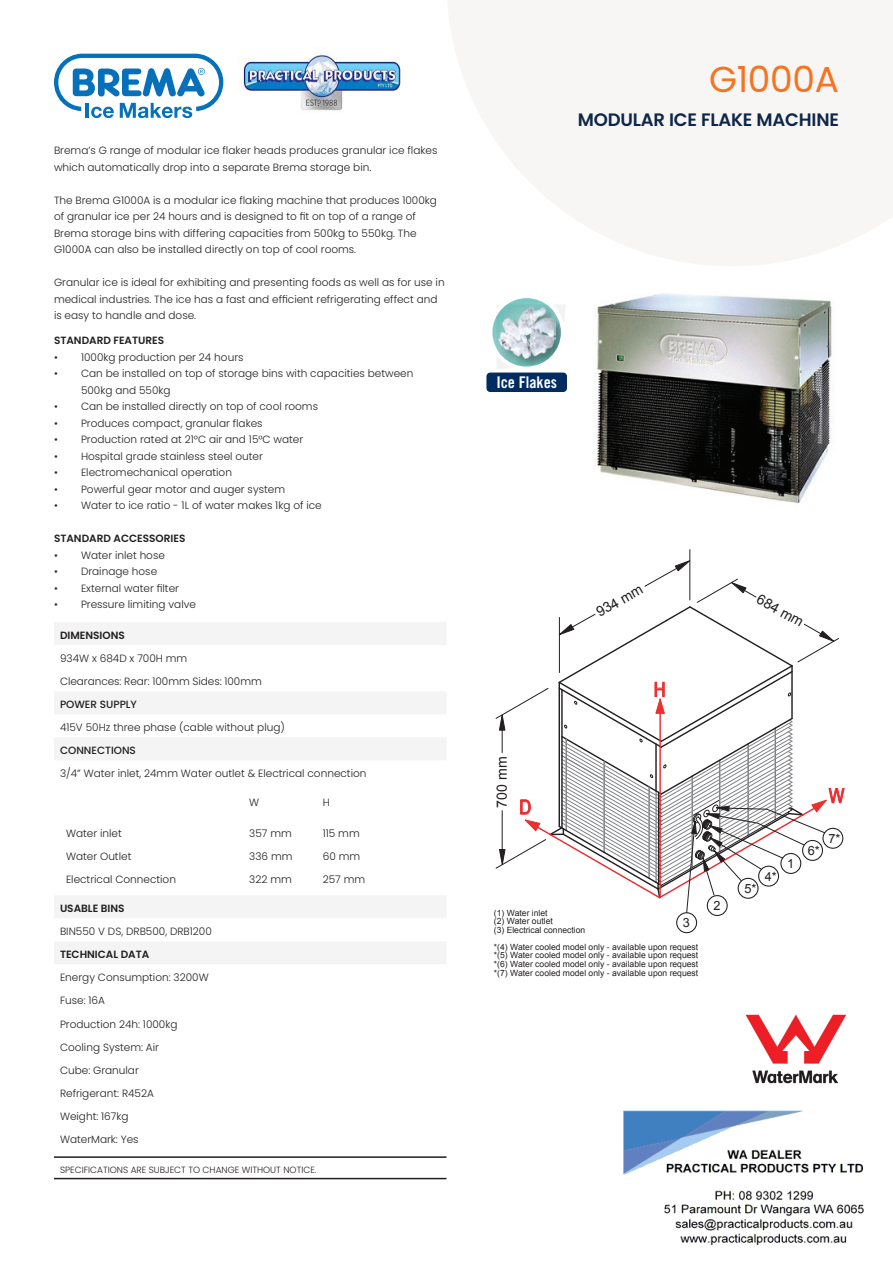
<style>
.page{position:relative;width:893px;height:1263px;background:#fff}
.page>*{position:absolute;margin:0;border:0;box-sizing:border-box;transform-origin:0 0}
.t1{font:36px "Poppins";letter-spacing:-.01em;color:#f47421}
.t2{font:19.95px "Arial Narrow";color:#ec2a2d}
.t3{font:600 18px "Poppins";letter-spacing:-.01em;color:#0e2749}
.t4{font:16.05px "Trade Gothic LT Std Bd Cn 20";color:#fff}
.t5{font:14.1px "Arial";color:#231f20}
.t6{font:12.75px "Arial";color:#231f20}
.t7{font:300 10.5px/23.1px "Poppins";color:#231f20}
.t8{font:600 10.5px "Poppins";color:#231f20}
.t9{font:500 10.5px "Poppins";color:#231f20}
.t10{font:300 9px "Poppins";color:#231f20}
.t11{font:8.55px/8.6px "Arial";color:#231f20}
</style>
<div class="page">
<svg style="left:448px;top:0;width:445px;height:266px;fill:#f7f6f4"></svg>
<svg style="left:54px;top:54px;width:169px;height:64px"></svg>
<svg style="left:54px;top:622px;width:392px;height:296px"></svg>
<div style="left:54px;top:942px;width:392px;height:22px;background:#f3f4f3"></div>
<hr style="left:54px;top:1156px;width:392px;height:2px;background:#231f20">
<hr style="left:54px;top:1178px;width:392px;height:1px;background:#231f20">
<svg style="left:60px;top:789px;width:346px;height:100px"></svg>
<hr style="left:690px;top:550px;width:1px;height:50px;background:#231f20">
<div style="left:707px;top:895px;width:21px;height:21px;border:1px solid #231f20;border-radius:50%"></div>
<div style="left:676px;top:912px;width:21px;height:21px;border:1px solid #231f20;border-radius:50%"></div>
<svg style="left:496px;top:560px;width:349px;height:353px"></svg>
<img style="left:596px;top:293px;width:237px;height:210px">
<svg style="left:488px;top:299px;width:77px;height:74px"></svg>
<svg style="left:496px;top:304px;width:70px;height:66px"></svg>
<img style="left:498px;top:306px;width:57px;height:53px">
<div style="left:488px;top:294px;width:77px;height:77px;border:4px solid #fff;border-radius:50%"></div>
<div style="left:486px;top:373px;width:81px;height:19px;background:#002c62;border-radius:4px"></div>
<img style="left:745px;top:1014px;width:101px;height:70px">
<img style="left:623px;top:1110px;width:241px;height:136px">
<img style="left:238px;top:51px;width:163px;height:60px">
<p class="t7" style="left:54px;top:142px;width:385px;line-height:16.5px">Brema’s G range of modular ice flaker heads produces granular ice flakes which automatically drop into a separate Brema storage bin.</p>
<p class="t7" style="left:54px;top:192px;width:385px;line-height:16.5px">The Brema G1000A is a modular ice flaking machine that produces 1000kg of granular ice per 24 hours and is designed to fit on top of a range of Brema storage bins with differing capacities from 500kg to 550kg. The G1000A can also be installed directly on top of cool rooms.</p>
<p class="t7" style="left:54px;top:274px;width:392px;line-height:16.5px">Granular ice is ideal for exhibiting and presenting foods as well as for use in medical industries. The ice has a fast and efficient refrigerating effect and is easy to handle and dose.</p>
<p class="t8" style="left:54px;top:334px;width:112px">STANDARD FEATURES</p>
<p class="t7" style="left:54px;top:346px;width:191px">• 1000kg production per 24 hours</p>
<p class="t7" style="left:81px;top:365px;width:334px;line-height:16.5px;text-indent:-27px">• Can be installed on top of storage bins with capacities between<br>500kg and 550kg</p>
<p class="t7" style="left:54px;top:395px;width:266px">• Can be installed directly on top of cool rooms</p>
<p class="t7" style="left:54px;top:412px;width:210px">• Produces compact, granular flakes</p>
<p class="t7" style="left:54px;top:428px;width:251px">• Production rated at 21°C air and 15°C water</p>
<p class="t7" style="left:54px;top:444px;width:210px">• Hospital grade stainless steel outer</p>
<p class="t7" style="left:54px;top:461px;width:179px">• Electromechanical operation</p>
<p class="t7" style="left:54px;top:477px;width:233px">• Powerful gear motor and auger system</p>
<p class="t7" style="left:54px;top:494px;width:269px">• Water to ice ratio - 1L of water makes 1kg of ice</p>
<p class="t8" style="left:54px;top:532px;width:133px">STANDARD ACCESSORIES</p>
<p class="t7" style="left:54px;top:543px;width:112px">• Water inlet hose</p>
<p class="t7" style="left:54px;top:560px;width:105px">• Drainage hose</p>
<p class="t7" style="left:54px;top:576px;width:127px">• External water filter</p>
<p class="t7" style="left:54px;top:593px;width:144px">• Pressure limiting valve</p>
<p class="t8" style="left:60px;top:629px;width:66px">DIMENSIONS</p>
<p class="t7" style="left:60px;top:647px;width:203px">934W x 684D x 700H mm<br>Clearances: Rear: 100mm Sides: 100mm</p>
<p class="t9" style="left:60px;top:698px;width:78px">POWER SUPPLY</p>
<p class="t7" style="left:60px;top:716px;width:226px">415V 50Hz three phase (cable without plug)</p>
<p class="t9" style="left:60px;top:744px;width:77px">CONNECTIONS</p>
<p class="t7" style="left:60px;top:762px;width:308px">3/4” Water inlet, 24mm Water outlet &amp; Electrical connection</p>
<p class="t7" style="left:249px;top:791px;width:12px">W</p>
<p class="t7" style="left:323px;top:791px;width:9px">H</p>
<p class="t7" style="left:66px;top:822px;width:57px">Water inlet</p>
<p class="t7" style="left:249px;top:822px;width:44px">357 mm</p>
<p class="t7" style="left:323px;top:822px;width:38px">115 mm</p>
<p class="t7" style="left:66px;top:845px;width:67px">Water Outlet</p>
<p class="t7" style="left:249px;top:845px;width:45px">336 mm</p>
<p class="t7" style="left:323px;top:845px;width:39px">60 mm</p>
<p class="t7" style="left:66px;top:868px;width:112px">Electrical Connection</p>
<p class="t7" style="left:249px;top:868px;width:44px">322 mm</p>
<p class="t7" style="left:323px;top:868px;width:44px">257 mm</p>
<p class="t8" style="left:60px;top:902px;width:66px">USABLE BINS</p>
<p class="t7" style="left:60px;top:920px;width:153px">BIN550 V DS, DRB500, DRB1200</p>
<p class="t8" style="left:60px;top:949px;width:91px">TECHNICAL DATA</p>
<p class="t7" style="left:60px;top:966px;width:150px">Energy Consumption: 3200W<br>Fuse: 16A<br>Production 24h: 1000kg<br>Cooling System: Air<br>Cube: Granular<br>Refrigerant: R452A<br>Weight: 167kg<br>WaterMark: Yes</p>
<p class="t10" style="left:60px;top:1164px;width:258px">SPECIFICATIONS ARE SUBJECT TO CHANGE WITHOUT NOTICE.</p>
<h1 class="t1" style="left:709px;top:58px;width:131px">G1000A</h1>
<h3 class="t3" style="left:578px;top:109px;width:263px">MODULAR ICE FLAKE MACHINE</h3>
<h3 class="t4" style="left:496px;top:373px;width:62px">Ice Flakes</h3>
<h3 class="t5" style="left:493px;top:808px;width:53px;rotate:-90deg">700 mm</h3>
<h2 class="t2" style="left:519px;top:792px;width:13px">D</h2>
<h3 class="t5" style="left:593px;top:605px;width:53px;rotate:-29deg">934 mm</h3>
<h3 class="t5" style="left:762px;top:590px;width:53px;rotate:29deg">684 mm</h3>
<h2 class="t2" style="left:654px;top:675px;width:13px">H</h2>
<p class="t6" style="left:744px;top:880px;width:14px">5*</p>
<p class="t6" style="left:765px;top:868px;width:14px">4*</p>
<p class="t6" style="left:787px;top:855px;width:9px">1</p>
<h2 class="t2" style="left:829px;top:781px;width:17px">W</h2>
<p class="t6" style="left:808px;top:842px;width:14px">6*</p>
<p class="t6" style="left:828px;top:830px;width:14px">7*</p>
<p class="t11" style="left:494px;top:908px;width:93px">(1) Water inlet<br>(2) Water outlet<br>(3) Electrical connection</p>
<p class="t11" style="left:494px;top:943px;width:206px;text-align:justify">*(4) Water cooled model only - available upon request *(5) Water cooled model only - available upon request *(6) Water cooled model only - available upon request *(7) Water cooled model only - available upon request</p>
<p class="t6" style="left:683px;top:914px;width:9px">3</p>
<p class="t6" style="left:713px;top:897px;width:9px">2</p>
</div>
